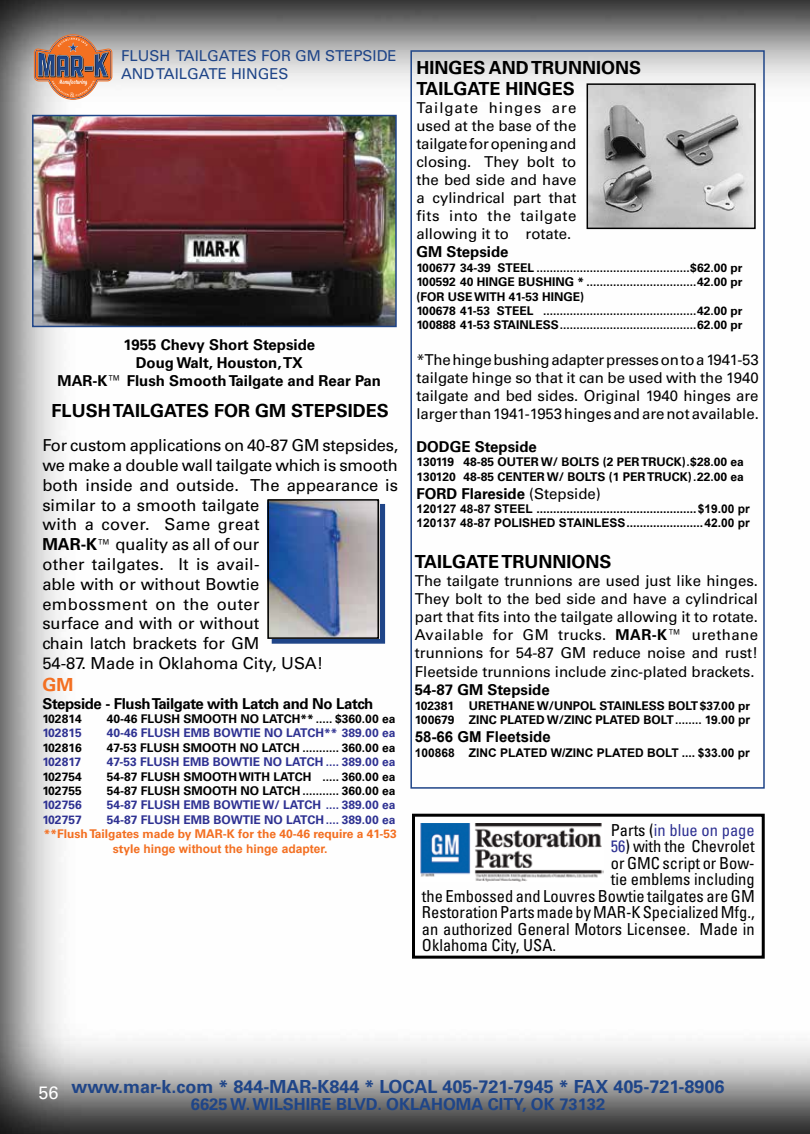
<style>
.page{position:relative;width:810px;height:1134px;background:#fff}
.page>*{position:absolute;margin:0;border:0;box-sizing:border-box;transform-origin:0 0}
.t1{font:700 18px/21.6px "Univers LT Std";color:#000}
.t2{font:700 18px "Univers LT Std";color:#1f4588}
.t3{font:18px "Univers LT Std";color:#fff}
.t4{font:700 18px "Univers LT Std";color:#f36f21}
.t5{font:16.5px/19.8px "Univers LT Std";color:#000}
.t6{font:condensed 16.5px "Univers LT Std";color:#000}
.t7{font:700 16.5px "Univers LT Std";color:#1f4588}
.t8{font:condensed 16.5px "Univers LT Std";color:#2e3192}
.t9{font:15px/18px "Univers LT Std";color:#000;text-align:justify}
.t10{font:700 15px/18px "Univers LT Std";color:#000;text-align:center}
.t11{font:15px/18px "Univers LT Std";color:#1f4588}
.t12{font:700 15px "Univers LT Std";letter-spacing:-.025em;color:#000}
.t13{font:700 15px "Arial";color:#000}
.t14{font:700 12px/14.4px "Univers LT Std";color:#000}
.t15{font:700 12px/14.4px "Arial";color:#000}
.t16{font:700 12px "Univers LT Std";color:#2e3192}
.t17{font:700 12px "Univers LT Std";color:#f36f21}
.t18{font:700 12px "Arial";color:#f36f21}
.s1{font-weight:400}
.s2{font-weight:700}
.s3{font-size:15px}
.s4{font-family:"Univers LT Std"}
.s5{font-family:"Arial"}
.s6{color:#000}
.s7{color:#2e3192}
</style>
<div class="page">
<img style="left:0;top:0;width:810px;height:1134px">
<div style="left:410px;top:50px;width:355px;height:739px;border:2px solid #1f4588"></div>
<img style="left:35px;top:118px;width:359px;height:206px">
<div style="left:32px;top:115px;width:365px;height:212px;border:2px solid #1f4588"></div>
<img style="left:590px;top:86px;width:163px;height:140px">
<div style="left:587px;top:83px;width:169px;height:146px;border:2px solid #000"></div>
<svg style="left:34px;top:34px;width:78px;height:66px;background:#b48671"></svg>
<div style="left:272px;top:504px;width:113px;height:140px;background:#1f4588;border:2px solid #1f4588"></div>
<img style="left:270px;top:501px;width:110px;height:137px">
<div style="left:267px;top:499px;width:112px;height:140px;border:2px solid #000"></div>
<div style="left:412px;top:814px;width:353px;height:145px;border:3px solid #000"></div>
<img style="left:420px;top:824px;width:184px;height:58px">
<p class="t11" style="left:121px;top:47px;width:277px">FLUSH TAILGATES FOR GM STEPSIDE<br>AND TAILGATE HINGES</p>
<p class="t10" style="left:58px;top:336px;width:325px">1955 Chevy Short Stepside<br>Doug Walt, Houston, TX<br>MAR-K<span class="s1">™</span> Flush Smooth Tailgate and Rear Pan</p>
<h1 class="t1" style="left:52px;top:400px;width:339px">FLUSH TAILGATES FOR GM STEPSIDES</h1>
<p class="t5" style="left:42px;top:436px;width:358px">For custom applications on 40-87 GM stepsides, we make a double wall tailgate which is smooth both inside and outside. The appearance is similar to a smooth tailgate<br>with a cover. Same great<br><span class="s2">MAR-K</span><span class="s3">™</span> quality as all of our<br>other tailgates. It is avail-<br>able with or without Bowtie<br>embossment on the outer<br>surface and with or without<br>chain latch brackets for GM<br>54-87. Made in Oklahoma City, USA!</p>
<h1 class="t4" style="left:42px;top:674px;width:32px">GM</h1>
<p class="t12" style="left:42px;top:695px;width:333px">Stepside - Flush Tailgate with Latch and No Latch</p>
<p class="t14" style="left:42px;top:712px;width:41px">102814</p>
<p class="t14" style="left:107px;top:712px;width:290px">40-46 FLUSH SMOOTH NO LATCH** ..... $360.00 ea</p>
<p class="t16" style="left:42px;top:726px;width:41px">102815</p>
<p class="t16" style="left:107px;top:726px;width:290px">40-46 FLUSH EMB BOWTIE NO LATCH** 389.00 ea</p>
<p class="t14" style="left:42px;top:740px;width:41px">102816</p>
<p class="t14" style="left:107px;top:740px;width:290px">47-53 FLUSH SMOOTH NO LATCH ........... 360.00 ea</p>
<p class="t16" style="left:42px;top:755px;width:40px">102817</p>
<p class="t16" style="left:107px;top:755px;width:290px">47-53 FLUSH EMB BOWTIE NO LATCH .... 389.00 ea</p>
<p class="t14" style="left:42px;top:769px;width:41px">102754</p>
<p class="t14" style="left:107px;top:769px;width:290px">54-87 FLUSH SMOOTH WITH LATCH ..... 360.00 ea</p>
<p class="t14" style="left:42px;top:784px;width:41px">102755</p>
<p class="t14" style="left:107px;top:784px;width:290px">54-87 FLUSH SMOOTH NO LATCH ........... 360.00 ea</p>
<p class="t16" style="left:42px;top:798px;width:41px">102756</p>
<p class="t16" style="left:107px;top:798px;width:290px">54-87 FLUSH EMB BOWTIE W/ LATCH .... 389.00 ea</p>
<p class="t16" style="left:42px;top:813px;width:41px">102757</p>
<p class="t16" style="left:107px;top:813px;width:290px">54-87 FLUSH EMB BOWTIE NO LATCH .... 389.00 ea</p>
<p class="t17" style="left:44px;top:827px;width:354px">**Flush Tailgates made by MAR-K for the 40-46 require a 41-53</p>
<p class="t18" style="left:113px;top:840px;width:216px"><span class="s4">style</span> hinge without the hinge adapter.</p>
<h1 class="t1" style="left:416px;top:57px;width:226px">HINGES AND TRUNNIONS<br>TAILGATE HINGES</h1>
<p class="t9" style="left:416px;top:99px;width:162px">Tailgate hinges are used at the base of the tailgate for opening and closing. They bolt to the bed side and have a cylindrical part that fits into the tailgate allowing it to rotate.</p>
<p class="t10" style="left:416px;top:243px;width:94px">GM Stepside</p>
<p class="t14" style="left:416px;top:260px;width:328px">100677 34-39 STEEL ..............................................$62.00 pr 100592 40 HINGE BUSHING * .................................42.00 pr (FOR USE WITH 41-53 HINGE)<br>100678 41-53 STEEL ..............................................42.00 pr 100888 41-53 STAINLESS.........................................62.00 pr</p>
<p class="t9" style="left:416px;top:351px;width:344px">*The hinge bushing adapter presses on to a 1941-53 tailgate hinge so that it can be used with the 1940 tailgate and bed sides. Original 1940 hinges are larger than 1941-1953 hinges and are not available.</p>
<p class="t10" style="left:416px;top:438px;width:122px">DODGE Stepside</p>
<p class="t14" style="left:416px;top:455px;width:329px">130119 48-85 OUTER W/ BOLTS (2 PER TRUCK).$28.00 ea<br>130120 48-85 CENTER W/ BOLTS (1 PER TRUCK).22.00 ea</p>
<p class="t10" style="left:416px;top:484px;width:186px">FORD Flareside <span class="s1">(Stepside)</span></p>
<p class="t15" style="left:416px;top:502px;width:335px">120127 48-87 STEEL ................................................$19.00 pr<br>120137 48-87 POLISHED STAINLESS.......................42.00 pr</p>
<h1 class="t1" style="left:415px;top:551px;width:198px">TAILGATE TRUNNIONS</h1>
<p class="t9" style="left:415px;top:571px;width:345px">The tailgate trunnions are used just like hinges.<br>They bolt to the bed side and have a cylindrical part that fits into the tailgate allowing it to rotate.<br>Available for GM trucks. <span class="s2">MAR-K</span>™ urethane trunnions for 54-87 GM reduce noise and rust!</p>
<p class="t9" style="left:415px;top:663px;width:341px">Fleetside trunnions include zinc-plated brackets.</p>
<p class="t10" style="left:415px;top:681px;width:136px">54-87 GM Stepside</p>
<p class="t14" style="left:415px;top:699px;width:337px">102381 URETHANE W/UNPOL STAINLESS BOLT$37.00 pr<br>100679 ZINC PLATED W/ZINC PLATED BOLT........ 19.00 <span class="s5">pr</span></p>
<p class="t13" style="left:415px;top:726px;width:137px">58-66 GM Fleetside</p>
<p class="t15" style="left:415px;top:745px;width:337px">100868 ZINC PLATED W/ZINC PLATED BOLT .... $33.00 pr</p>
<h2 class="t8" style="left:611px;top:820px;width:145px"><span class="s6">Parts (</span>in blue on page</h2>
<h2 class="t6" style="left:611px;top:836px;width:145px"><span class="s7">56</span>) with the Chevrolet</h2>
<h2 class="t6" style="left:611px;top:853px;width:145px">or GMC script or Bow-</h2>
<h2 class="t6" style="left:611px;top:869px;width:145px">tie emblems including</h2>
<h2 class="t6" style="left:422px;top:886px;width:334px">the Embossed and Louvres Bowtie tailgates are GM</h2>
<h2 class="t6" style="left:422px;top:902px;width:334px">Restoration Parts made by MAR-K Specialized Mfg.,</h2>
<h2 class="t6" style="left:422px;top:919px;width:334px">an authorized General Motors Licensee. Made in</h2>
<h2 class="t6" style="left:422px;top:935px;width:136px">Oklahoma City, USA.</h2>
<h1 class="t3" style="left:38px;top:1082px;width:22px">56</h1>
<h1 class="t2" style="left:72px;top:1076px;width:654px">www.mar-k.com * 844-MAR-K844 * LOCAL 405-721-7945 * FAX 405-721-8906</h1>
<h2 class="t7" style="left:191px;top:1094px;width:416px">6625 W. WILSHIRE BLVD. OKLAHOMA CITY, OK 73132</h2>
</div>
